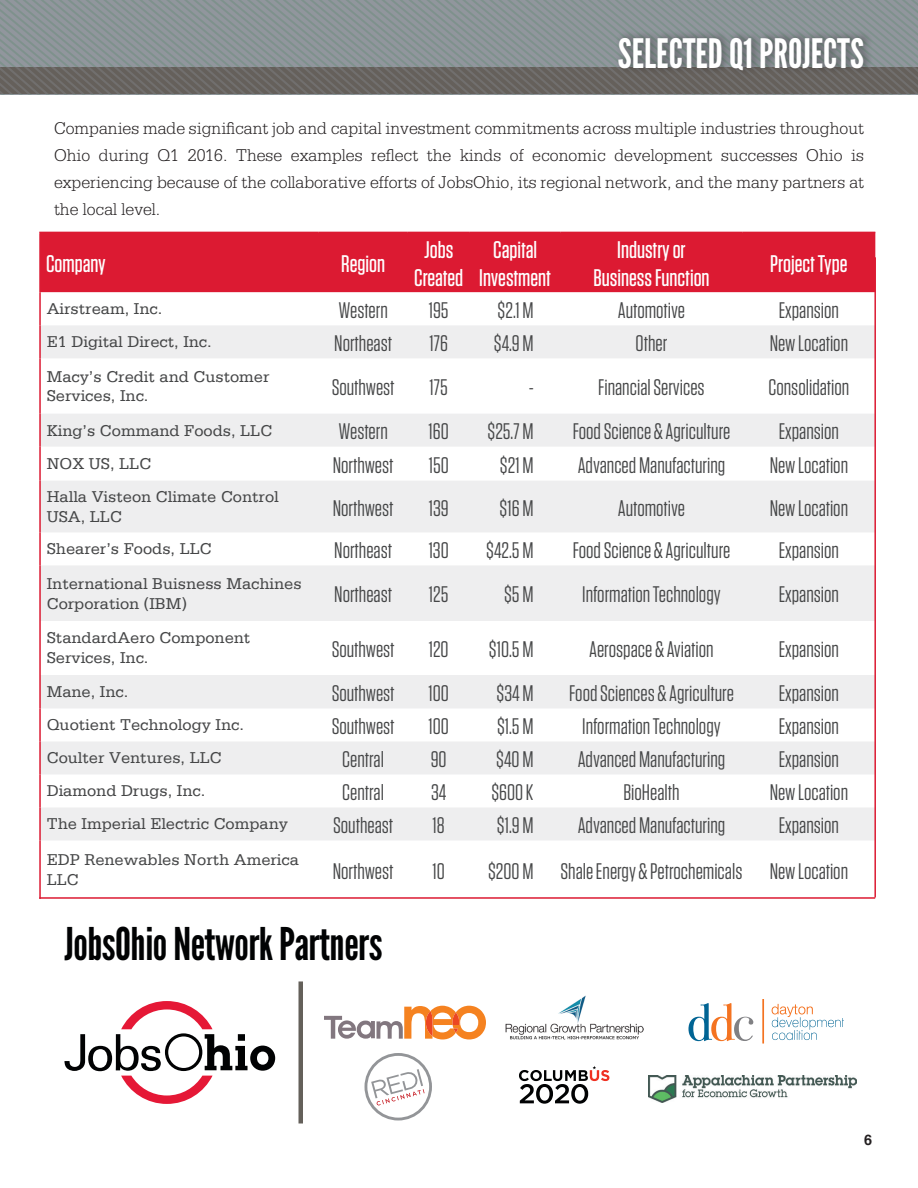
<style>
.page{position:relative;width:918px;height:1188px;background:#fff}
.page>*{position:absolute;margin:0;border:0;box-sizing:border-box;transform-origin:0 0}
.t1{font:45px "League Gothic";letter-spacing:-.01em;color:#010203}
.t2{font:40.5px "League Gothic";color:#fff}
.t3{font:500 24px/28.8px "Tungsten";color:#fff;text-align:center}
.t4{font:22.5px "Tungsten";color:#454647}
.t5{font:300 18px/27px "Serifa";color:#231f20;text-align:justify}
.t6{font:16.5px/19.8px "Serifa";color:#454647}
.t7{font:700 14.4px "Helvetica";color:#231f20}
</style>
<div class="page">
<img style="left:0;top:0;width:918px;height:68px">
<img style="left:0;top:68px;width:918px;height:26px">
<div style="left:614px;top:30px;width:259px;height:47px;background:#231f20;opacity:.5"></div>
<img style="left:649px;top:1076px;width:208px;height:27px">
<svg style="left:519px;top:1066px;width:90px;height:38px"></svg>
<img style="left:505px;top:995px;width:139px;height:45px">
<div style="left:298px;top:981px;width:5px;height:143px;background:#64605a"></div>
<svg style="left:64px;top:1001px;width:211px;height:103px"></svg>
<div style="left:41px;top:233px;width:834px;height:59px;background:#dc1a32"></div>
<svg style="left:41px;top:325px;width:833px;height:515px;fill:#eeeeef"></svg>
<hr style="left:39px;top:233px;width:2px;height:59px;background:#dc1a32">
<hr style="left:39px;top:232px;width:280px;height:1px;background:#dc1a32">
<hr style="left:319px;top:232px;width:89px;height:1px;background:#dc1a32">
<hr style="left:408px;top:232px;width:62px;height:1px;background:#dc1a32">
<hr style="left:470px;top:232px;width:91px;height:1px;background:#dc1a32">
<hr style="left:561px;top:232px;width:181px;height:1px;background:#dc1a32">
<hr style="left:742px;top:232px;width:133px;height:1px;background:#dc1a32">
<hr style="left:39px;top:292px;width:2px;height:33px;background:#dc1a32">
<hr style="left:39px;top:325px;width:2px;height:33px;background:#dc1a32">
<hr style="left:39px;top:358px;width:2px;height:56px;background:#dc1a32">
<hr style="left:39px;top:414px;width:2px;height:33px;background:#dc1a32">
<hr style="left:39px;top:447px;width:2px;height:34px;background:#dc1a32">
<hr style="left:39px;top:481px;width:2px;height:51px;background:#dc1a32">
<hr style="left:39px;top:532px;width:2px;height:33px;background:#dc1a32">
<hr style="left:39px;top:565px;width:2px;height:56px;background:#dc1a32">
<hr style="left:39px;top:675px;width:2px;height:33px;background:#dc1a32">
<hr style="left:39px;top:741px;width:2px;height:33px;background:#dc1a32">
<hr style="left:39px;top:807px;width:2px;height:33px;background:#dc1a32">
<hr style="left:39px;top:621px;width:2px;height:54px;background:#dc1a32">
<hr style="left:39px;top:708px;width:2px;height:33px;background:#dc1a32">
<hr style="left:39px;top:774px;width:2px;height:33px;background:#dc1a32">
<hr style="left:39px;top:840px;width:2px;height:59px;background:#dc1a32">
<hr style="left:39px;top:897px;width:836px;height:2px;background:#dc1a32">
<hr style="left:874px;top:257px;width:2px;height:640px;background:#dc1a32">
<svg style="left:324px;top:1006px;width:162px;height:34px"></svg>
<svg style="left:365px;top:1053px;width:67px;height:68px"></svg>
<svg style="left:762px;top:999px;width:2px;height:45px"></svg>
<svg style="left:772px;top:1004px;width:72px;height:36px"></svg>
<svg style="left:688px;top:1003px;width:65px;height:38px"></svg>
<p class="t2" style="left:618px;top:29px;width:248px">SELECTED Q1 PROJECTS</p>
<p class="t5" style="left:54px;top:115px;width:812px">Companies made significant job and capital investment commitments across multiple industries throughout Ohio during Q1 2016. These examples reflect the kinds of economic development successes Ohio is experiencing because of the collaborative efforts of JobsOhio, its regional network, and the many partners at the local level.</p>
<p class="t3" style="left:46px;top:250px;width:61px">Company</p>
<p class="t3" style="left:341px;top:250px;width:45px">Region</p>
<p class="t3" style="left:424px;top:235px;width:31px">Jobs</p>
<p class="t3" style="left:414px;top:264px;width:51px">Created</p>
<p class="t3" style="left:479px;top:235px;width:73px">Capital<br>Investment</p>
<p class="t3" style="left:617px;top:235px;width:70px">Industry or</p>
<p class="t3" style="left:593px;top:264px;width:118px">Business Function</p>
<p class="t3" style="left:770px;top:250px;width:79px">Project Type</p>
<p class="t6" style="left:47px;top:299px;width:117px">Airstream, Inc.</p>
<p class="t4" style="left:338px;top:299px;width:51px">Western</p>
<p class="t4" style="left:429px;top:299px;width:21px">195</p>
<p class="t4" style="left:498px;top:299px;width:37px">$2.1 M</p>
<p class="t4" style="left:618px;top:299px;width:69px">Automotive</p>
<p class="t4" style="left:779px;top:299px;width:62px">Expansion</p>
<p class="t6" style="left:47px;top:332px;width:167px">E1 Digital Direct, Inc.</p>
<p class="t4" style="left:334px;top:332px;width:59px">Northeast</p>
<p class="t4" style="left:430px;top:332px;width:20px">176</p>
<p class="t4" style="left:494px;top:332px;width:41px">$4.9 M</p>
<p class="t4" style="left:636px;top:332px;width:33px">Other</p>
<p class="t4" style="left:770px;top:332px;width:80px">New Location</p>
<p class="t6" style="left:47px;top:366px;width:224px">Macy’s Credit and Customer</p>
<p class="t6" style="left:47px;top:386px;width:103px">Services, Inc.</p>
<p class="t4" style="left:332px;top:376px;width:64px">Southwest</p>
<p class="t4" style="left:430px;top:376px;width:20px">175</p>
<p class="t4" style="left:529px;top:376px;width:6px">-</p>
<p class="t4" style="left:598px;top:376px;width:108px">Financial Services</p>
<p class="t4" style="left:769px;top:376px;width:82px">Consolidation</p>
<p class="t6" style="left:47px;top:420px;width:227px">King’s Command Foods, LLC</p>
<p class="t4" style="left:338px;top:420px;width:51px">Western</p>
<p class="t4" style="left:429px;top:420px;width:22px">160</p>
<p class="t4" style="left:488px;top:420px;width:47px">$25.7 M</p>
<p class="t4" style="left:573px;top:420px;width:159px">Food Science &amp; Agriculture</p>
<p class="t4" style="left:779px;top:420px;width:62px">Expansion</p>
<p class="t6" style="left:47px;top:454px;width:106px">NOX US, LLC</p>
<p class="t4" style="left:333px;top:453px;width:62px">Northwest</p>
<p class="t4" style="left:429px;top:453px;width:22px">150</p>
<p class="t4" style="left:500px;top:453px;width:35px">$21 M</p>
<p class="t4" style="left:578px;top:453px;width:149px">Advanced Manufacturing</p>
<p class="t4" style="left:770px;top:453px;width:80px">New Location</p>
<p class="t6" style="left:47px;top:487px;width:234px">Halla Visteon Climate Control<br>USA, LLC</p>
<p class="t4" style="left:333px;top:496px;width:62px">Northwest</p>
<p class="t4" style="left:429px;top:496px;width:21px">139</p>
<p class="t4" style="left:500px;top:496px;width:35px">$16 M</p>
<p class="t4" style="left:618px;top:496px;width:69px">Automotive</p>
<p class="t4" style="left:770px;top:496px;width:80px">New Location</p>
<p class="t6" style="left:47px;top:539px;width:167px">Shearer’s Foods, LLC</p>
<p class="t4" style="left:334px;top:539px;width:59px">Northeast</p>
<p class="t4" style="left:429px;top:539px;width:22px">130</p>
<p class="t4" style="left:486px;top:539px;width:49px">$42.5 M</p>
<p class="t4" style="left:573px;top:539px;width:159px">Food Science &amp; Agriculture</p>
<p class="t4" style="left:779px;top:539px;width:62px">Expansion</p>
<p class="t6" style="left:47px;top:574px;width:256px">International Buisness Machines<br>Corporation (IBM)</p>
<p class="t4" style="left:334px;top:583px;width:59px">Northeast</p>
<p class="t4" style="left:429px;top:583px;width:21px">125</p>
<p class="t4" style="left:504px;top:583px;width:31px">$5 M</p>
<p class="t4" style="left:582px;top:583px;width:140px">Information Technology</p>
<p class="t4" style="left:779px;top:583px;width:62px">Expansion</p>
<p class="t6" style="left:47px;top:628px;width:205px">StandardAero Component</p>
<p class="t6" style="left:47px;top:648px;width:103px">Services, Inc.</p>
<p class="t4" style="left:332px;top:638px;width:64px">Southwest</p>
<p class="t4" style="left:429px;top:638px;width:21px">120</p>
<p class="t4" style="left:489px;top:638px;width:46px">$10.5 M</p>
<p class="t4" style="left:589px;top:638px;width:126px">Aerospace &amp; Aviation</p>
<p class="t4" style="left:779px;top:638px;width:62px">Expansion</p>
<p class="t6" style="left:47px;top:682px;width:83px">Mane, Inc.</p>
<p class="t4" style="left:332px;top:681px;width:64px">Southwest</p>
<p class="t4" style="left:429px;top:681px;width:22px">100</p>
<p class="t4" style="left:497px;top:681px;width:38px">$34 M</p>
<p class="t4" style="left:569px;top:681px;width:166px">Food Sciences &amp; Agriculture</p>
<p class="t4" style="left:779px;top:681px;width:62px">Expansion</p>
<p class="t6" style="left:47px;top:715px;width:199px">Quotient Technology Inc.</p>
<p class="t4" style="left:332px;top:715px;width:64px">Southwest</p>
<p class="t4" style="left:429px;top:715px;width:22px">100</p>
<p class="t4" style="left:497px;top:715px;width:38px">$1.5 M</p>
<p class="t4" style="left:582px;top:715px;width:140px">Information Technology</p>
<p class="t4" style="left:779px;top:715px;width:62px">Expansion</p>
<p class="t6" style="left:47px;top:748px;width:177px">Coulter Ventures, LLC</p>
<p class="t4" style="left:342px;top:748px;width:43px">Central</p>
<p class="t4" style="left:431px;top:748px;width:17px">90</p>
<p class="t4" style="left:496px;top:748px;width:39px">$40 M</p>
<p class="t4" style="left:578px;top:748px;width:149px">Advanced Manufacturing</p>
<p class="t4" style="left:779px;top:748px;width:62px">Expansion</p>
<p class="t6" style="left:47px;top:781px;width:160px">Diamond Drugs, Inc.</p>
<p class="t4" style="left:342px;top:781px;width:43px">Central</p>
<p class="t4" style="left:431px;top:781px;width:17px">34</p>
<p class="t4" style="left:491px;top:781px;width:44px">$600 K</p>
<p class="t4" style="left:623px;top:781px;width:58px">BioHealth</p>
<p class="t4" style="left:770px;top:781px;width:80px">New Location</p>
<p class="t6" style="left:47px;top:814px;width:243px">The Imperial Electric Company</p>
<p class="t4" style="left:333px;top:814px;width:62px">Southeast</p>
<p class="t4" style="left:433px;top:814px;width:14px">18</p>
<p class="t4" style="left:497px;top:814px;width:38px">$1.9 M</p>
<p class="t4" style="left:578px;top:814px;width:149px">Advanced Manufacturing</p>
<p class="t4" style="left:779px;top:814px;width:62px">Expansion</p>
<p class="t6" style="left:47px;top:850px;width:254px">EDP Renewables North America<br>LLC</p>
<p class="t4" style="left:333px;top:859px;width:62px">Northwest</p>
<p class="t4" style="left:433px;top:859px;width:14px">10</p>
<p class="t4" style="left:488px;top:859px;width:47px">$200 M</p>
<p class="t4" style="left:561px;top:859px;width:183px">Shale Energy &amp; Petrochemicals</p>
<p class="t4" style="left:770px;top:859px;width:80px">New Location</p>
<p class="t1" style="left:64px;top:917px;width:320px">JobsOhio Network Partners</p>
<p class="t7" style="left:864px;top:1128px;width:10px">6</p>
</div>
